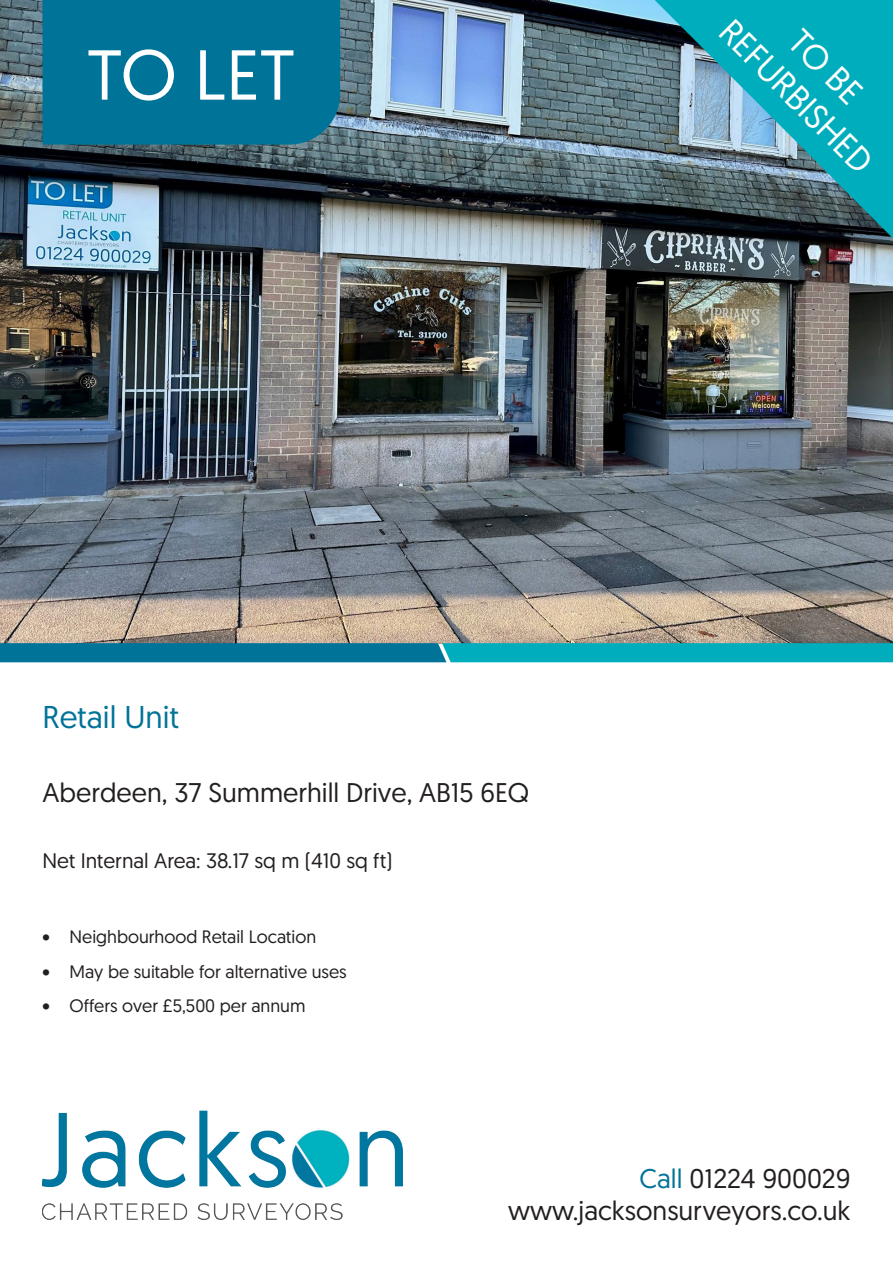
<style>
.page{position:relative;width:893px;height:1263px;background:#fff}
.page>*{position:absolute;margin:0;border:0;box-sizing:border-box;transform-origin:0 0}
.For_sale_let{font:70.5px "Geomanist";color:#fff}
.For_sale_let-2{font:34.5px "Geomanist";color:#fff}
.retail_office{font:31.5px "Geomanist";color:#007398}
.address{font:27px "Geomanist";color:#231f20}
.size{font:21px "Geomanist";color:#231f20}
.t1{font:18px "Geomanist";color:#231f20}
.s1{color:#007398}
</style>
<div class="page">
<img style="left:43px;top:1110px;width:360px;height:110px">
<img style="left:0;top:0;width:893px;height:643px">
<div style="left:43px;top:0;width:297px;height:145px;background:#007398"></div>
<svg style="left:0;top:643px;width:893px;height:19px;background:#0290aa"></svg>
<svg style="left:655px;top:0;width:238px;height:238px;background:#328e9c"></svg>
<p class="For_sale_let" style="left:87px;top:29px;width:210px">TO LET</p>
<p class="For_sale_let-2" style="left:741px;top:9px;width:202px;rotate:45deg">REFURBISHED</p>
<p class="For_sale_let-2" style="left:810px;top:20px;width:89px;rotate:45deg">TO BE</p>
<p class="retail_office" style="left:43px;top:697px;width:138px">Retail Unit</p>
<p class="address" style="left:43px;top:775px;width:488px">Aberdeen, 37 Summerhill Drive, AB15 6EQ</p>
<p class="size" style="left:43px;top:847px;width:352px">Net Internal Area: 38.17 sq m (410 sq ft)</p>
<p class="t1" style="left:43px;top:925px;width:275px">• Neighbourhood Retail Location</p>
<p class="t1" style="left:43px;top:959px;width:306px">• May be suitable for alternative uses</p>
<p class="t1" style="left:43px;top:994px;width:265px">• Offers over £5,500 per annum</p>
<p class="address" style="left:639px;top:1160px;width:212px"><span class="s1">Call</span> 01224 900029</p>
<p class="address" style="left:508px;top:1193px;width:344px">www.jacksonsurveyors.co.uk</p>
</div>
